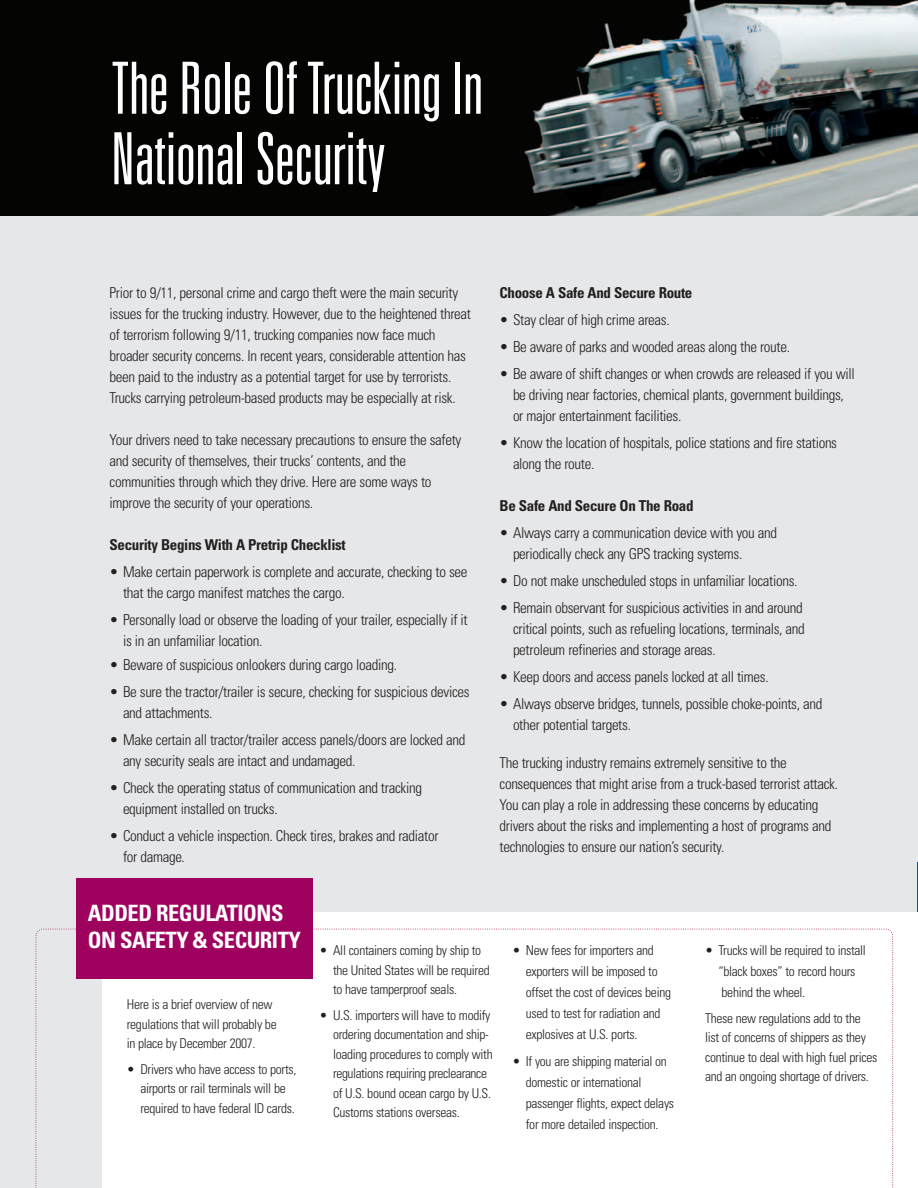
<style>
.page{position:relative;width:918px;height:1188px;background:#fff}
.page>*{position:absolute;margin:0;border:0;box-sizing:border-box;transform-origin:0 0}
.t1{font:300 ultra-condensed 72px/70.5px "Univers";letter-spacing:-.005em;color:#fff}
.t2{font:700 condensed 22.5px/27px "Univers";letter-spacing:-.02em;color:#fff}
.t3{font:300 condensed 15px/21px "Univers";letter-spacing:-.02em;color:#231f20}
.t4{font:700 condensed 15px "Univers";letter-spacing:-.02em;color:#231f20}
.t5{font:300 condensed 13.5px/19.5px "Univers";letter-spacing:-.02em;color:#231f20}
</style>
<div class="page">
<div style="left:0;top:209px;width:918px;height:979px;background:#e6e7e9"></div>
<img style="left:0;top:0;width:918px;height:216px">
<hr style="left:917px;top:862px;width:1px;height:326px;background:#005595">
<div style="left:103px;top:912px;width:815px;height:276px;background:#fff"></div>
<svg style="left:35px;top:928px;width:859px;height:260px"></svg>
<div style="left:76px;top:879px;width:237px;height:100px;background:#9e015e"></div>
<h1 class="t1" style="left:111px;top:56px;width:374px">The Role Of Trucking In<br>National Security</h1>
<p class="t3" style="left:110px;top:284px;width:363px">Prior to 9/11, personal crime and cargo theft were the main security issues for the trucking industry. However, due to the heightened threat of terrorism following 9/11, trucking companies now face much broader security concerns. In recent years, considerable attention has been paid to the industry as a potential target for use by terrorists.<br>Trucks carrying petroleum-based products may be especially at risk.</p>
<p class="t3" style="left:110px;top:431px;width:353px">Your drivers need to take necessary precautions to ensure the safety and security of themselves, their trucks’ contents, and the communities through which they drive. Here are some ways to improve the security of your operations.</p>
<p class="t4" style="left:110px;top:540px;width:238px">Security Begins With A Pretrip Checklist</p>
<p class="t3" style="left:123px;top:563px;width:346px;text-indent:-14px">• Make certain paperwork is complete and accurate, checking to see that the cargo manifest matches the cargo.</p>
<p class="t3" style="left:123px;top:611px;width:346px;text-indent:-14px">• Personally load or observe the loading of your trailer, especially if it is in an unfamiliar location.</p>
<p class="t3" style="left:110px;top:656px;width:289px">• Beware of suspicious onlookers during cargo loading.</p>
<p class="t3" style="left:123px;top:683px;width:348px;text-indent:-14px">• Be sure the tractor/trailer is secure, checking for suspicious devices and attachments.</p>
<p class="t3" style="left:123px;top:731px;width:344px;text-indent:-14px">• Make certain all tractor/trailer access panels/doors are locked and any security seals are intact and undamaged.</p>
<p class="t3" style="left:123px;top:779px;width:301px;text-indent:-14px">• Check the operating status of communication and tracking equipment installed on trucks.</p>
<p class="t3" style="left:123px;top:827px;width:317px;text-indent:-14px">• Conduct a vehicle inspection. Check tires, brakes and radiator for damage.</p>
<p class="t4" style="left:500px;top:288px;width:194px">Choose A Safe And Secure Route</p>
<p class="t3" style="left:500px;top:311px;width:172px">• Stay clear of high crime areas.</p>
<p class="t3" style="left:500px;top:338px;width:292px">• Be aware of parks and wooded areas along the route.</p>
<p class="t3" style="left:513px;top:365px;width:343px;text-indent:-14px">• Be aware of shift changes or when crowds are released if you will be driving near factories, chemical plants, government buildings, or major entertainment facilities.</p>
<p class="t3" style="left:513px;top:434px;width:326px;text-indent:-14px">• Know the location of hospitals, police stations and fire stations along the route.</p>
<p class="t4" style="left:500px;top:501px;width:196px">Be Safe And Secure On The Road</p>
<p class="t3" style="left:513px;top:524px;width:266px;text-indent:-14px">• Always carry a communication device with you and periodically check any GPS tracking systems.</p>
<p class="t3" style="left:500px;top:572px;width:300px">• Do not make unscheduled stops in unfamiliar locations.</p>
<p class="t3" style="left:513px;top:599px;width:293px;text-indent:-14px">• Remain observant for suspicious activities in and around critical points, such as refueling locations, terminals, and petroleum refineries and storage areas.</p>
<p class="t3" style="left:500px;top:668px;width:271px">• Keep doors and access panels locked at all times.</p>
<p class="t3" style="left:513px;top:695px;width:311px;text-indent:-14px">• Always observe bridges, tunnels, possible choke-points, and other potential targets.</p>
<p class="t3" style="left:500px;top:753px;width:340px">The trucking industry remains extremely sensitive to the consequences that might arise from a truck-based terrorist attack.<br>You can play a role in addressing these concerns by educating drivers about the risks and implementing a host of programs and technologies to ensure our nation’s security.</p>
<h2 class="t2" style="left:88px;top:901px;width:215px">ADDED REGULATIONS<br>ON SAFETY &amp; SECURITY</h2>
<p class="t5" style="left:127px;top:996px;width:151px">Here is a brief overview of new regulations that will probably be in place by December 2007.</p>
<p class="t5" style="left:140px;top:1061px;width:158px;text-indent:-14px">• Drivers who have access to ports, airports or rail terminals will be required to have federal ID cards.</p>
<p class="t5" style="left:333px;top:942px;width:158px;text-indent:-14px">• All containers coming by ship to the United States will be required to have tamperproof seals.</p>
<p class="t5" style="left:333px;top:1007px;width:161px;text-indent:-14px">• U.S. importers will have to modify ordering documentation and ship&shy;loading procedures to comply with regulations requiring preclearance of U.S. bound ocean cargo by U.S.<br>Customs stations overseas.</p>
<p class="t5" style="left:526px;top:941px;width:147px;line-height:21px;text-indent:-14px">• New fees for importers and exporters will be imposed to offset the cost of devices being used to test for radiation and explosives at U.S. ports.</p>
<p class="t5" style="left:526px;top:1052px;width:150px;line-height:21px;text-indent:-14px">• If you are shipping material on domestic or international passenger flights, expect delays for more detailed inspection.</p>
<p class="t5" style="left:719px;top:941px;width:149px;line-height:21px;text-indent:-14px">• Trucks will be required to install “black boxes” to record hours behind the wheel.</p>
<p class="t5" style="left:705px;top:1010px;width:174px">These new regulations add to the list of concerns of shippers as they continue to deal with high fuel prices and an ongoing shortage of drivers.</p>
</div>
